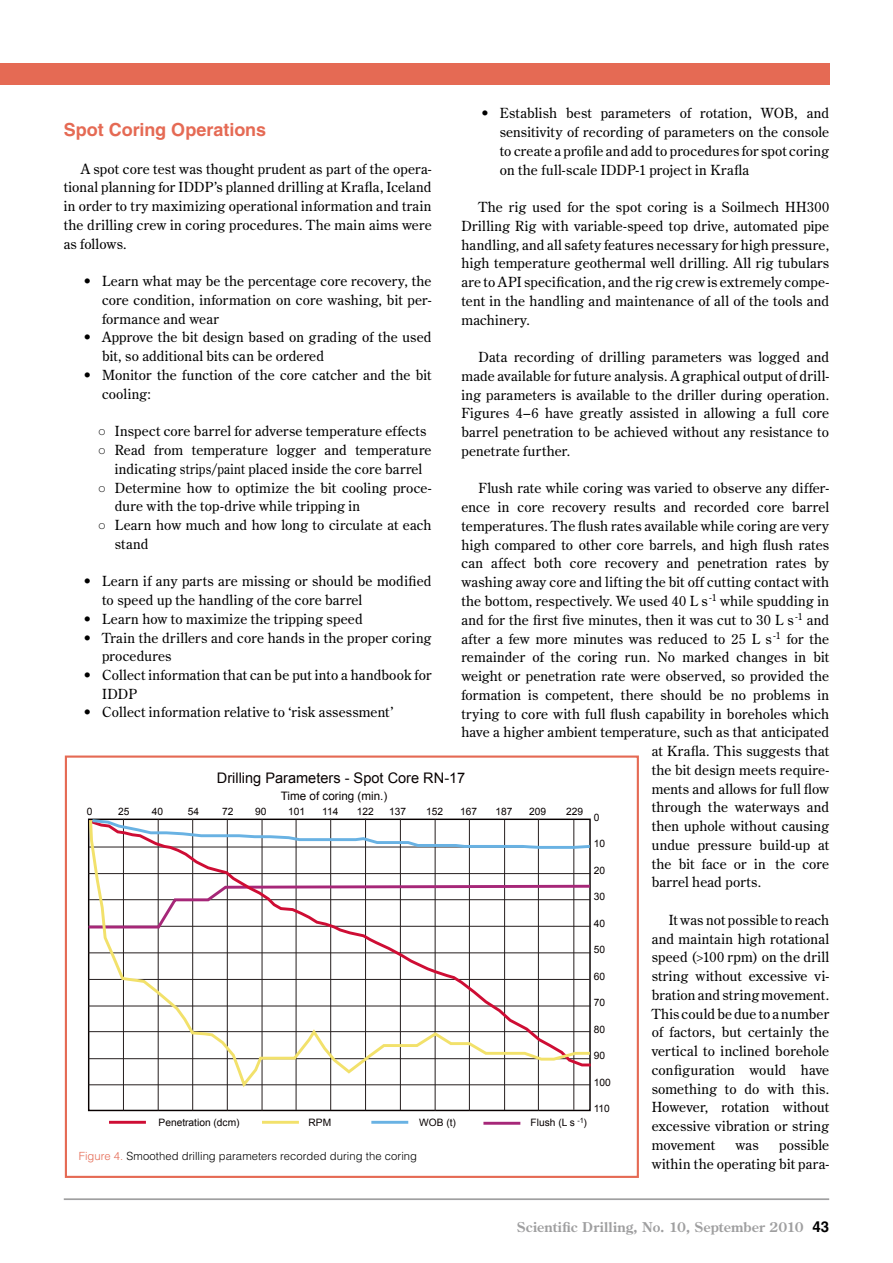
<style>
.page{position:relative;width:893px;height:1263px;background:#fff}
.page>*{position:absolute;margin:0;border:0;box-sizing:border-box;transform-origin:0 0}
.t1{font:700 18px "Helvetica LT Std";letter-spacing:-.005em;color:#e56a54}
.t2{font:14.55px "Arial";color:#070000}
.t3{font:13.8px/18.8px "Century Old Style Std";letter-spacing:.015em;color:#000}
.t4{font:700 13.5px "Century Old Style Std";letter-spacing:.01em;color:#9f9fa0}
.t5{font:11.7px "Arial";color:#070000}
.t6{font:300 11.25px "Helvetica LT Std";letter-spacing:.005em;color:#000}
.t7{font:10.2px "Arial";color:#070000}
.s1{font-family:"Times New Roman"}
.s2{color:#e56a54}
.s3{font-family:"Helvetica LT Std";font-size:15px;color:#000}
</style>
<div class="page">
<hr style="left:64px;top:1198px;width:765px;height:2px;background:#9f9fa0">
<div style="left:0;top:64px;width:829px;height:21px;background:#e56a54"></div>
<div style="left:65px;top:755px;width:574px;height:423px;border:2px solid #e56a54"></div>
<hr style="left:573px;top:820px;width:1px;height:290px;background:#251e1e">
<hr style="left:538px;top:819px;width:1px;height:292px;background:#251e1e">
<hr style="left:504px;top:820px;width:1px;height:290px;background:#251e1e">
<hr style="left:469px;top:819px;width:1px;height:292px;background:#251e1e">
<hr style="left:435px;top:819px;width:1px;height:292px;background:#251e1e">
<hr style="left:400px;top:819px;width:1px;height:291px;background:#251e1e">
<hr style="left:365px;top:819px;width:1px;height:291px;background:#251e1e">
<hr style="left:330px;top:819px;width:1px;height:291px;background:#251e1e">
<hr style="left:296px;top:820px;width:1px;height:290px;background:#251e1e">
<hr style="left:227px;top:819px;width:1px;height:292px;background:#251e1e">
<hr style="left:262px;top:819px;width:1px;height:292px;background:#251e1e">
<hr style="left:192px;top:819px;width:1px;height:291px;background:#251e1e">
<hr style="left:158px;top:819px;width:1px;height:292px;background:#251e1e">
<hr style="left:123px;top:819px;width:1px;height:291px;background:#251e1e">
<hr style="left:109px;top:1121px;width:37px;height:3px;background:#ce0d34">
<hr style="left:262px;top:1121px;width:37px;height:3px;background:#f2e16b">
<hr style="left:371px;top:1121px;width:37px;height:3px;background:#69b2e3">
<hr style="left:483px;top:1122px;width:37px;height:3px;background:#a62778">
<svg style="left:88px;top:818px;width:503px;height:272px"></svg>
<p class="t3" style="left:500px;top:104px;width:331px;text-align:justify;text-indent:-19px">• Establish best parameters of rotation, WOB, and sensitivity of recording of parameters on the console to create a profile and add to procedures for spot coring on the full-scale IDDP-1 project in Krafla</p>
<p class="t3" style="left:461px;top:198px;width:369px;text-align:justify;text-indent:17px">The rig used for the spot coring is a Soilmech HH300<br>Drilling Rig with variable-speed top drive, automated pipe handling, and all safety features necessary for high pressure, high temperature geothermal well drilling. All rig tubulars are to API specification, and the rig crew is extremely compe&shy;tent in the handling and maintenance of all of the tools and machinery.</p>
<p class="t3" style="left:461px;top:348px;width:369px;text-align:justify;text-indent:17px">Data recording of drilling parameters was logged and made available for future analysis. A graphical output of drill&shy;ing parameters is available to the driller during operation.<br>Figures 4–6 have greatly assisted in allowing a full core barrel penetration to be achieved without any resistance to penetrate further.</p>
<p class="t3" style="left:478px;top:479px;width:352px">Flush rate while coring was varied to observe any differ-</p>
<p class="t3" style="left:461px;top:498px;width:369px">ence in core recovery results and recorded core barrel</p>
<p class="t3" style="left:461px;top:516px;width:369px">temperatures. The flush rates available while coring are very</p>
<p class="t3" style="left:461px;top:535px;width:369px">high compared to other core barrels, and high flush rates</p>
<p class="t3" style="left:461px;top:554px;width:369px">can affect both core recovery and penetration rates by</p>
<p class="t3" style="left:461px;top:573px;width:369px">washing away core and lifting the bit off cutting contact with</p>
<p class="t3" style="left:461px;top:591px;width:369px">the bottom, respectively. We used 40 L s <sup>-1</sup> while spudding in</p>
<p class="t3" style="left:461px;top:610px;width:369px">and for the first five minutes, then it was cut to 30 L s <sup>-1</sup> and</p>
<p class="t3" style="left:461px;top:629px;width:369px">after a few more minutes was reduced to 25 L s <sup>-1</sup> for the</p>
<p class="t3" style="left:461px;top:648px;width:369px">remainder of the coring run. No marked changes in bit</p>
<p class="t3" style="left:461px;top:666px;width:369px">weight or penetration rate were observed, so provided the</p>
<p class="t3" style="left:461px;top:685px;width:369px">formation is competent, there should be no problems in</p>
<p class="t3" style="left:461px;top:704px;width:369px">trying to core with full flush capability in boreholes which</p>
<p class="t3" style="left:461px;top:723px;width:369px">have a higher ambient temperature, such as that anticipated</p>
<p class="t3" style="left:652px;top:741px;width:179px">at Krafla. This suggests that</p>
<p class="t3" style="left:652px;top:760px;width:179px">the bit design meets require-</p>
<p class="t3" style="left:652px;top:779px;width:179px">ments and allows for full flow</p>
<p class="t3" style="left:652px;top:798px;width:179px">through the waterways and</p>
<p class="t3" style="left:652px;top:816px;width:179px">then uphole without causing</p>
<p class="t3" style="left:652px;top:835px;width:179px">undue pressure build-up at</p>
<p class="t3" style="left:652px;top:854px;width:179px">the bit face or in the core</p>
<p class="t3" style="left:652px;top:873px;width:111px">barrel head ports.</p>
<p class="t3" style="left:652px;top:910px;width:179px;text-align:justify;text-indent:17px">It was not possible to reach and maintain high rotational speed (&gt;100 rpm) on the drill string without excessive vi&shy;bration and string movement.<br>This could be due to a number of factors, but certainly the vertical to inclined borehole configuration would have something to do with this.<br>However, rotation without excessive vibration or string movement</p>
<h1 class="t1" style="left:64px;top:119px;width:204px">Spot Coring Operations</h1>
<p class="t3" style="left:64px;top:159px;width:369px;text-align:justify;text-indent:17px">A spot core test was thought prudent as part of the opera&shy;tional planning for IDDP’s planned drilling at Krafla, Iceland in order to try maximizing operational information and train the drilling crew in coring procedures. The main aims were as follows.</p>
<p class="t3" style="left:102px;top:272px;width:331px;text-align:justify;text-indent:-19px">• Learn what may be the percentage core recovery, the core condition, information on core washing, bit per&shy;formance and wear</p>
<p class="t3" style="left:102px;top:328px;width:331px;text-indent:-19px">• Approve the bit design based on grading of the used bit, so additional bits can be ordered</p>
<p class="t3" style="left:102px;top:365px;width:331px;text-indent:-19px">• Monitor the function of the core catcher and the bit cooling:</p>
<p class="t3" style="left:98px;top:422px;width:330px"><span class="s1">○</span> Inspect core barrel for adverse temperature effects</p>
<p class="t3" style="left:98px;top:440px;width:335px;text-align:center"><span class="s1">○</span> Read from temperature logger and temperature indicating strips/paint placed inside the core barrel</p>
<p class="t3" style="left:115px;top:478px;width:318px;text-indent:-17px"><span class="s1">○</span> Determine how to optimize the bit cooling proce&shy;dure with the top-drive while tripping in</p>
<p class="t3" style="left:115px;top:515px;width:318px;text-indent:-17px"><span class="s1">○</span> Learn how much and how long to circulate at each stand</p>
<p class="t3" style="left:102px;top:572px;width:331px;text-indent:-19px">• Learn if any parts are missing or should be modified to speed up the handling of the core barrel</p>
<p class="t3" style="left:83px;top:609px;width:281px">• Learn how to maximize the tripping speed</p>
<p class="t3" style="left:102px;top:628px;width:331px;text-indent:-19px">• Train the drillers and core hands in the proper coring procedures</p>
<p class="t3" style="left:102px;top:665px;width:331px;text-indent:-19px">• Collect information that can be put into a handbook for<br>IDDP</p>
<p class="t3" style="left:83px;top:703px;width:312px">• Collect information relative to ‘risk assessment’</p>
<p class="t2" style="left:217px;top:768px;width:250px">Drilling Parameters - Spot Core RN-17</p>
<p class="t5" style="left:281px;top:788px;width:108px">Time of coring (min.)</p>
<p class="t7" style="left:87px;top:805px;width:7px">0</p>
<p class="t7" style="left:118px;top:805px;width:13px">25</p>
<p class="t7" style="left:152px;top:805px;width:13px">40</p>
<p class="t7" style="left:188px;top:805px;width:13px">54</p>
<p class="t7" style="left:222px;top:805px;width:13px">72</p>
<p class="t7" style="left:255px;top:805px;width:13px">90</p>
<p class="t7" style="left:288px;top:805px;width:19px">101</p>
<p class="t7" style="left:322px;top:805px;width:18px">114</p>
<p class="t7" style="left:357px;top:805px;width:19px">122</p>
<p class="t7" style="left:389px;top:805px;width:19px">137</p>
<p class="t7" style="left:426px;top:805px;width:19px">152</p>
<p class="t7" style="left:460px;top:805px;width:19px">167</p>
<p class="t7" style="left:496px;top:805px;width:19px">187</p>
<p class="t7" style="left:529px;top:805px;width:19px">209</p>
<p class="t7" style="left:566px;top:805px;width:19px">229</p>
<p class="t7" style="left:594px;top:810px;width:7px">0</p>
<p class="t7" style="left:594px;top:837px;width:13px">10</p>
<p class="t7" style="left:594px;top:863px;width:13px">20</p>
<p class="t7" style="left:594px;top:890px;width:13px">30</p>
<p class="t7" style="left:594px;top:916px;width:13px">40</p>
<p class="t7" style="left:594px;top:943px;width:13px">50</p>
<p class="t7" style="left:594px;top:969px;width:13px">60</p>
<p class="t7" style="left:594px;top:996px;width:13px">70</p>
<p class="t7" style="left:594px;top:1022px;width:13px">80</p>
<p class="t7" style="left:594px;top:1049px;width:13px">90</p>
<p class="t7" style="left:594px;top:1075px;width:19px">100</p>
<p class="t7" style="left:594px;top:1102px;width:18px">110</p>
<p class="t7" style="left:159px;top:1116px;width:83px">Penetration (dcm)</p>
<p class="t7" style="left:309px;top:1116px;width:24px">RPM</p>
<p class="t7" style="left:419px;top:1116px;width:38px">WOB (t)</p>
<p class="t7" style="left:531px;top:1116px;width:58px">Flush (L s )<sup>-1</sup></p>
<p class="t6" style="left:79px;top:1148px;width:340px"><span class="s2">Figure 4.</span> Smoothed drilling parameters recorded during the coring</p>
<p class="t3" style="left:652px;top:1135px;width:179px;text-align:right">possible<br>within the operating bit para-</p>
<p class="t3" style="left:735px;top:1135px;width:25px">was</p>
<p class="t4" style="left:517px;top:1218px;width:313px">Scientific Drilling, No. 10, September 2010 <span class="s3">43</span></p>
</div>
